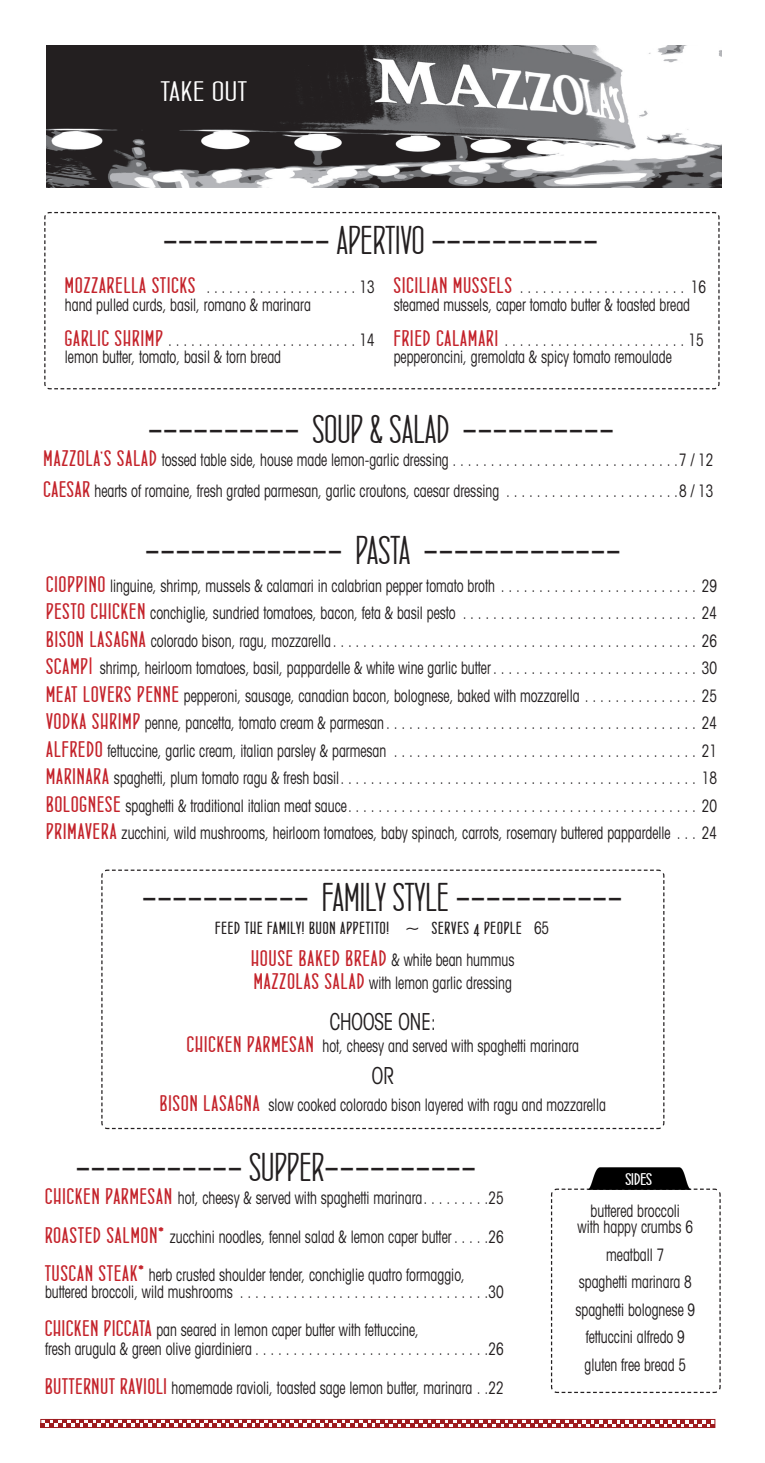
<style>
.page{position:relative;width:765px;height:1463px;background:#fff}
.page>*{position:absolute;margin:0;border:0;box-sizing:border-box;transform-origin:0 0}
.t1{font:40px "Concurso Italian BTN";color:#231f20}
.t2{font:28.12px "Concurso Italian BTN";letter-spacing:.02em;color:#fff;scale:1.33 1}
.t3{font:condensed 23.5px "Avant Garde";color:#231f20;scale:.8 1}
.t4{font:17.5px "Concurso Italian BTN Bold";letter-spacing:.05em;color:#231f20}
.t5{font:condensed 17.25px "Avant Garde";color:#231f20;scale:.8 1}
.t6{font:16.88px "Concurso Italian BTN Bold";color:#fff;scale:1.11 1}
.s1{font-family:"Concurso Italian BTN Bold";font-stretch:normal;font-size:22.5px;color:#c4232b}
.s2{font-family:"Concurso Italian BTN Bold";font-stretch:normal;font-size:26.5px;color:#d1232a}
.s3{font-family:"Avant Garde";font-stretch:condensed;font-size:17.25px}
</style>
<div class="page">
<svg style="left:101px;top:869px;width:564px;height:260px"></svg>
<svg style="left:44px;top:211px;width:676px;height:179px"></svg>
<svg style="left:550px;top:1188px;width:171px;height:205px"></svg>
<img style="left:588px;top:1167px;width:104px;height:28px">
<img style="left:46px;top:45px;width:675px;height:142px">
<svg style="left:43px;top:1421px;width:670px;height:4px"></svg>
<div style="left:41px;top:1419px;width:674px;height:8px;border:1px solid #9e1c20"></div>
<p class="t2" style="left:161px;top:78px;width:66px">TAKE OUT</p>
<p class="t1" style="left:163px;top:221px;width:437px">----------- APERTIVO -----------</p>
<p class="t5" style="left:65px;top:277px;width:389px"><span class="s1">MOZZARELLA STICKS</span> . . . . . . . . . . . . . . . . . . . . 13</p>
<p class="t5" style="left:65px;top:294px;width:309px">hand pulled curds, basil, romano &amp; marinara</p>
<p class="t5" style="left:65px;top:329px;width:389px"><span class="s1">GARLIC SHRIMP</span> . . . . . . . . . . . . . . . . . . . . . . . . . 14</p>
<p class="t5" style="left:65px;top:347px;width:272px">lemon butter, tomato, basil &amp; torn bread</p>
<p class="t5" style="left:394px;top:277px;width:392px"><span class="s1">SICILIAN MUSSELS</span> . . . . . . . . . . . . . . . . . . . . . . 16</p>
<p class="t5" style="left:394px;top:294px;width:372px">steamed mussels, caper tomato butter &amp; toasted bread</p>
<p class="t5" style="left:394px;top:329px;width:389px"><span class="s1">FRIED CALAMARI</span> . . . . . . . . . . . . . . . . . . . . . . . . 15</p>
<p class="t5" style="left:394px;top:347px;width:349px">pepperoncini, gremolata &amp; spicy tomato remoulade</p>
<p class="t1" style="left:148px;top:410px;width:468px">---------- SOUP &amp; SALAD ----------</p>
<p class="t5" style="left:44px;top:449px;width:839px"><span class="s1">MAZZOLA’S SALAD</span> tossed table side, house made lemon-garlic dressing . . . . . . . . . . . . . . . . . . . . . . . . . . . . . . 7 / 12</p>
<p class="t5" style="left:44px;top:480px;width:839px"><span class="s1">CAESAR</span> hearts of romaine, fresh grated parmesan, garlic croutons, caesar dressing . . . . . . . . . . . . . . . . . . . . . . 8 / 13</p>
<p class="t1" style="left:145px;top:531px;width:477px">------------- PASTA -------------</p>
<p class="t5" style="left:46px;top:575px;width:841px"><span class="s1">CIOPPINO</span> linguine, shrimp, mussels &amp; calamari in calabrian pepper tomato broth . . . . . . . . . . . . . . . . . . . . . . . . . . 29</p>
<p class="t5" style="left:46px;top:602px;width:841px"><span class="s1">PESTO CHICKEN</span> conchiglie, sundried tomatoes, bacon, feta &amp; basil pesto . . . . . . . . . . . . . . . . . . . . . . . . . . . . . . . 24</p>
<p class="t5" style="left:46px;top:630px;width:841px"><span class="s1">BISON LASAGNA</span> colorado bison, ragu, mozzarella ................... ............................ 26</p>
<p class="t5" style="left:46px;top:657px;width:841px"><span class="s1">SCAMP</span><span class="s2">i</span> shrimp, heirloom tomatoes, basil, pappardelle &amp; white wine garlic butter . . . . . . . . . . . . . . . . . . . . . . . . . . . 30</p>
<p class="t5" style="left:46px;top:685px;width:841px"><span class="s1">MEAT LOVERS PENNE</span> pepperoni, sausage, canadian bacon, bolognese, baked with mozzarella . . . . . . . . . . . . . . 25</p>
<p class="t5" style="left:46px;top:712px;width:841px"><span class="s1">VODKA SHRIMP</span> penne, pancetta, tomato cream &amp; parmesan . . . . . . . . . . . . . . . . . . . . . . . . . . . . . . . . . . . . . . . . . 24</p>
<p class="t5" style="left:46px;top:740px;width:841px"><span class="s1">ALFREDO</span> fettuccine, garlic cream, italian parsley &amp; parmesan . . . . . . . . . . . . . . . . . . . . . . . . . . . . . . . . . . . . . . . . 21</p>
<p class="t5" style="left:46px;top:767px;width:841px"><span class="s1">MARINARA</span> spaghetti, plum tomato ragu &amp; fresh basil . . . . . . . . . . . . . . . . . . . . . . . . . . . . . . . . . . . . . . . . . . . . . . . 18</p>
<p class="t5" style="left:46px;top:795px;width:841px"><span class="s1">BOLOGNESE</span> spaghetti &amp; traditional italian meat sauce . . . . . . . . . . . . . . . . . . . . . . . . . . . . . . . . . . . . . . . . . . . . . . 20</p>
<p class="t5" style="left:46px;top:822px;width:841px"><span class="s1">PRIMAVERA</span> zucchini, wild mushrooms, heirloom tomatoes, baby spinach, carrots, rosemary buttered pappardelle . . . 24</p>
<p class="t1" style="left:142px;top:878px;width:482px">----------- FAMILY STYLE -----------</p>
<p class="t4" style="left:215px;top:919px;width:336px">FEED THE FAMILY! BUON APPETITO! ~ SERVES 4 PEOPLE <span class="s3">65</span></p>
<p class="t5" style="left:251px;top:949px;width:330px"><span class="s1">HOUSE BAKED BREAD</span> &amp; white bean hummus</p>
<p class="t5" style="left:254px;top:971px;width:324px"><span class="s1">MAZZOLAS SALAD</span> with lemon garlic dressing</p>
<p class="t3" style="left:330px;top:1007px;width:134px">CHOOSE ONE:</p>
<p class="t5" style="left:187px;top:1035px;width:492px"><span class="s1">CHICKEN PARMESAN</span> hot, cheesy and served with spaghetti marinara</p>
<p class="t3" style="left:372px;top:1060px;width:29px">OR</p>
<p class="t5" style="left:160px;top:1094px;width:559px"><span class="s1">BISON LASAGNA</span> slow cooked colorado bison layered with ragu and mozzarella</p>
<p class="t1" style="left:75px;top:1148px;width:402px">----------- SUPPER----------</p>
<p class="t5" style="left:45px;top:1187px;width:575px"><span class="s1">CHICKEN PARMESAN</span> hot, cheesy &amp; served with spaghetti marinara . . . . . . . . 25</p>
<p class="t5" style="left:45px;top:1225px;width:575px"><span class="s1">ROASTED SALMON*</span> zucchini noodles, fennel salad &amp; lemon caper butter . . . . 26</p>
<p class="t5" style="left:45px;top:1264px;width:527px"><span class="s1">TUSCAN STEAK*</span> herb crusted shoulder tender, conchiglie quatro formaggio,</p>
<p class="t5" style="left:45px;top:1280px;width:575px">buttered broccoli, wild mushrooms . . . . . . . . . . . . . . . . . . . . . . . . . . . . . . . . 30</p>
<p class="t5" style="left:45px;top:1319px;width:469px"><span class="s1">CHICKEN PICCATA</span> pan seared in lemon caper butter with fettuccine,</p>
<p class="t5" style="left:45px;top:1338px;width:575px">fresh arugula &amp; green olive giardiniera . . . . . . . . . . . . . . . . . . . . . . . . . . . . . . 26</p>
<p class="t5" style="left:45px;top:1377px;width:575px"><span class="s1">BUTTERNUT RAVIOLI</span> homemade ravioli, toasted sage lemon butter, marinara . 22</p>
<p class="t6" style="left:625px;top:1171px;width:25px">SIDES</p>
<p class="t5" style="left:591px;top:1200px;width:113px">buttered broccoli</p>
<p class="t5" style="left:578px;top:1216px;width:146px">with happy crumbs 6</p>
<p class="t5" style="left:606px;top:1243px;width:74px">meatball 7</p>
<p class="t5" style="left:579px;top:1271px;width:143px">spaghetti marinara 8</p>
<p class="t5" style="left:575px;top:1298px;width:151px">spaghetti bolognese 9</p>
<p class="t5" style="left:586px;top:1326px;width:126px">fettuccini alfredo 9</p>
<p class="t5" style="left:585px;top:1353px;width:128px">gluten free bread 5</p>
</div>
